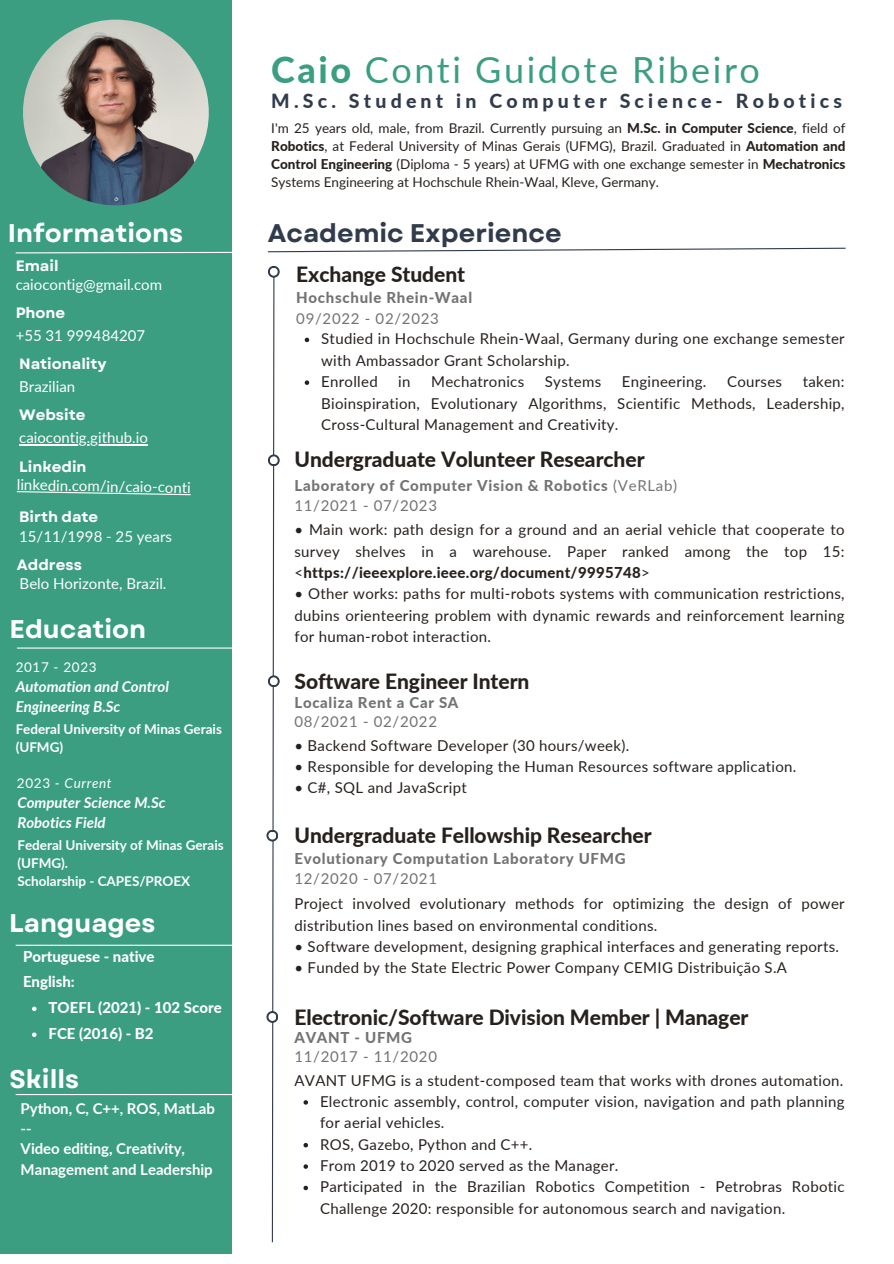
<style>
.page{position:relative;width:894px;height:1264px;background:#fff}
.page>*{position:absolute;margin:0;border:0;box-sizing:border-box;transform-origin:0 0}
.t1{font:36px "Lato";letter-spacing:.07em;color:#3b9e80}
.t2{font:700 25.5px "Garet";color:#fff}
.t3{font:700 25.5px "Garet";color:#323b4c}
.t4{font:800 21px "Lato";letter-spacing:-.005em;color:#27211e}
.t5{font:800 19.5px "Lato";letter-spacing:.215em;color:#323b4c}
.t6{font:15px/21.3px "Lato";letter-spacing:.02em;color:#27211e}
.t7{font:15px "Lato";color:#fff}
.t8{font:800 15px "Lato";letter-spacing:.045em;color:#737373}
.t9{font:15px "Lato";letter-spacing:.045em;color:#737373}
.t10{font:700 15px/20.2px "Lato";letter-spacing:-.005em;color:#fff}
.t11{font:italic 700 15px/20.2px "Lato";letter-spacing:-.005em;color:#fff}
.t12{font:800 15px/25.8px "Lato";color:#fff}
.t13{font:700 15px "Garet";color:#fff}
.t14{font:13.5px/18px "Lato";color:#27211e;text-align:justify}
.t15{font:700 13.5px/18px "Lato";letter-spacing:-.005em;color:#fff}
.t16{font:italic 13.5px "Lato";letter-spacing:.045em;color:#fff}
.t17{font:13.5px "Lato";letter-spacing:.045em;color:#fff}
.s1{font-style:normal}
.s2{font-weight:800}
.s3{font-weight:400}
</style>
<div class="page">
<div style="left:0;top:0;width:232px;height:1253px;background:#3b9e80"></div>
<hr style="left:17px;top:647px;width:255px;height:1px;background:#fff">
<svg style="left:15px;top:247px;width:831px;height:7px"></svg>
<svg style="left:271px;top:278px;width:4px;height:965px"></svg>
<svg style="left:268px;top:266px;width:11px;height:12px"></svg>
<div style="left:270px;top:268px;width:8px;height:8px;background:#fff;border-radius:50%"></div>
<svg style="left:268px;top:454px;width:11px;height:12px"></svg>
<div style="left:270px;top:456px;width:8px;height:8px;background:#fff;border-radius:50%"></div>
<img style="left:23px;top:20px;width:186px;height:185px;border-radius:50%">
<svg style="left:268px;top:675px;width:11px;height:12px"></svg>
<div style="left:270px;top:677px;width:8px;height:8px;background:#fff;border-radius:50%"></div>
<svg style="left:266px;top:829px;width:12px;height:12px"></svg>
<div style="left:268px;top:831px;width:8px;height:8px;background:#fff;border-radius:50%"></div>
<svg style="left:266px;top:1011px;width:12px;height:11px"></svg>
<div style="left:268px;top:1013px;width:8px;height:7px;background:#fff;border-radius:50%"></div>
<hr style="left:16px;top:944px;width:255px;height:1px;background:#fff">
<hr style="left:16px;top:1093px;width:255px;height:2px;background:#fff">
<svg style="left:303px;top:1100px;width:5px;height:4px"></svg>
<svg style="left:303px;top:1143px;width:5px;height:4px"></svg>
<svg style="left:303px;top:1164px;width:5px;height:4px"></svg>
<svg style="left:303px;top:1185px;width:5px;height:5px"></svg>
<svg style="left:32px;top:1006px;width:4px;height:5px"></svg>
<svg style="left:32px;top:1032px;width:4px;height:4px"></svg>
<svg style="left:304px;top:337px;width:5px;height:5px"></svg>
<svg style="left:304px;top:380px;width:5px;height:5px"></svg>
<hr style="left:19px;top:444px;width:129px;height:1px;background:#fff">
<svg style="left:17px;top:491px;width:174px;height:4px"></svg>
<h5 class="t2" style="left:8px;top:214px;width:177px">Informations</h5>
<h6 class="t13" style="left:16px;top:255px;width:44px">Email</h6>
<h5 class="t7" style="left:16px;top:275px;width:148px">caiocontig@gmail.com</h5>
<h6 class="t13" style="left:16px;top:302px;width:51px">Phone</h6>
<h5 class="t7" style="left:16px;top:326px;width:131px">+55 31 999484207</h5>
<h6 class="t13" style="left:19px;top:353px;width:89px">Nationality</h6>
<h4 class="t7" style="left:19px;top:377px;width:57px">Brazilian</h4>
<p class="t13" style="left:19px;top:404px;width:68px">Website</p>
<p class="t13" style="left:19px;top:456px;width:69px">Linkedin</p>
<p class="t7" style="left:17px;top:475px;width:175px;rotate:1deg">linkedin.com/in/caio-conti</p>
<h6 class="t7" style="left:19px;top:428px;width:130px">caiocontig.github.io</h6>
<h6 class="t13" style="left:19px;top:506px;width:81px">Birth date</h6>
<h3 class="t7" style="left:19px;top:527px;width:154px">15/11/1998 - 25 years</h3>
<p class="t13" style="left:17px;top:554px;width:67px">Address</p>
<h5 class="t7" style="left:20px;top:574px;width:148px">Belo Horizonte, Brazil.</h5>
<h6 class="t2" style="left:10px;top:611px;width:138px">Education</h6>
<h3 class="t17" style="left:16px;top:658px;width:82px">2017 - 2023</h3>
<h2 class="t11" style="left:16px;top:676px;width:155px">Automation and Control<br>Engineering B.Sc</h2>
<p class="t15" style="left:16px;top:720px;width:208px">Federal University of Minas Gerais (UFMG)</p>
<h3 class="t16" style="left:17px;top:774px;width:96px"><span class="s1">2023 -</span> Current</h3>
<h6 class="t11" style="left:17px;top:791px;width:149px">Computer Science M.Sc<br>Robotics Field</h6>
<h5 class="t15" style="left:17px;top:835px;width:208px">Federal University of Minas Gerais (UFMG).</h5>
<h6 class="t15" style="left:17px;top:871px;width:174px">Scholarship - CAPES/PROEX</h6>
<p class="t2" style="left:9px;top:905px;width:148px">Languages</p>
<h5 class="t12" style="left:23px;top:942px;width:133px">Portuguese - native<br>English:</h5>
<h6 class="t12" style="left:48px;top:994px;width:175px">TOEFL (2021) - 102 Score</h6>
<p class="t12" style="left:48px;top:1020px;width:107px">FCE (2016) - B2</p>
<h2 class="t2" style="left:10px;top:1061px;width:71px">Skills</h2>
<p class="t10" style="left:21px;top:1097px;width:196px">Python, C, C++, ROS, MatLab --<br>Video editing, Creativity,<br>Management and Leadership</p>
<h5 class="t1" style="left:271px;top:48px;width:490px"><span class="s2">Caio</span> Conti Guidote Ribeiro</h5>
<h6 class="t5" style="left:271px;top:88px;width:572px">M.Sc. Student in Computer Science- Robotics</h6>
<h5 class="t14" style="left:271px;top:119px;width:575px">I'm 25 years old, male, from Brazil. Currently pursuing an <span class="s2">M.Sc. in Computer Science</span>, field of <span class="s2">Robotics</span>, at Federal University of Minas Gerais (UFMG), Brazil. Graduated in <span class="s2">Automation and Control Engineering</span> (Diploma - 5 years) at UFMG with one exchange semester in <span class="s2">Mechatronics </span>Systems Engineering at Hochschule Rhein-Waal, Kleve, Germany.</h5>
<h5 class="t3" style="left:268px;top:214px;width:295px">Academic Experience</h5>
<h6 class="t4" style="left:296px;top:261px;width:170px">Exchange Student</h6>
<p class="t8" style="left:296px;top:288px;width:177px">Hochschule Rhein-Waal</p>
<h6 class="t9" style="left:296px;top:309px;width:144px">09/2022 - 02/2023</h6>
<h3 class="t6" style="left:321px;top:328px;width:525px">Studied in Hochschule Rhein-Waal, Germany during one exchange semester with Ambassador Grant Scholarship.</h3>
<p class="t6" style="left:321px;top:371px;width:58px">Enrolled</p>
<p class="t6" style="left:398px;top:371px;width:14px">in</p>
<p class="t6" style="left:431px;top:371px;width:95px">Mechatronics</p>
<p class="t6" style="left:544px;top:371px;width:58px">Systems</p>
<p class="t6" style="left:621px;top:371px;width:86px">Engineering.</p>
<p class="t6" style="left:726px;top:371px;width:57px">Courses</p>
<p class="t6" style="left:321px;top:371px;width:525px;text-align:justify;text-indent:481px">taken:<br>Bioinspiration, Evolutionary Algorithms, Scientific Methods, Leadership, Cross-Cultural Management and Creativity.</p>
<h2 class="t4" style="left:294px;top:446px;width:351px">Undergraduate Volunteer Researcher</h2>
<p class="t8" style="left:294px;top:476px;width:384px">Laboratory of Computer Vision &amp; Robotics <span class="s3">(VeRLab)</span></p>
<h3 class="t9" style="left:294px;top:496px;width:144px">11/2021 - 07/2023</h3>
<h5 class="t6" style="left:294px;top:519px;width:551px;text-align:justify">• Main work: path design for a ground and an aerial vehicle that cooperate to survey shelves in a warehouse. Paper ranked among the top 15: &lt;<span class="s2">https://ieeexplore.ieee.org/document/9995748</span>&gt;</h5>
<h5 class="t6" style="left:294px;top:583px;width:551px;text-align:justify">• Other works: paths for multi-robots systems with communication restrictions, dubins orienteering problem with dynamic rewards and reinforcement learning for human-robot interaction.</h5>
<h6 class="t4" style="left:294px;top:668px;width:236px">Software Engineer Intern</h6>
<h6 class="t8" style="left:294px;top:693px;width:165px">Localiza Rent a Car SA</h6>
<h3 class="t9" style="left:294px;top:712px;width:144px">08/2021 - 02/2022</h3>
<h6 class="t6" style="left:294px;top:734px;width:336px">• Backend Software Developer (30 hours/week).</h6>
<h6 class="t6" style="left:294px;top:755px;width:503px">• Responsible for developing the Human Resources software application.</h6>
<h6 class="t6" style="left:294px;top:777px;width:174px">• C#, SQL and JavaScript</h6>
<h5 class="t4" style="left:294px;top:822px;width:358px">Undergraduate Fellowship Researcher</h5>
<p class="t8" style="left:294px;top:849px;width:332px">Evolutionary Computation Laboratory UFMG</p>
<h1 class="t9" style="left:294px;top:869px;width:144px">12/2020 - 07/2021</h1>
<h5 class="t6" style="left:294px;top:892px;width:551px">Project involved evolutionary methods for optimizing the design of power distribution lines based on environmental conditions.</h5>
<h5 class="t6" style="left:294px;top:935px;width:546px">• Software development, designing graphical interfaces and generating reports.</h5>
<h5 class="t6" style="left:294px;top:956px;width:494px">• Funded by the State Electric Power Company CEMIG Distribuição S.A</h5>
<p class="t4" style="left:294px;top:1004px;width:455px">Electronic/Software Division Member | Manager</p>
<h5 class="t8" style="left:294px;top:1028px;width:119px">AVANT - UFMG</h5>
<h2 class="t9" style="left:294px;top:1046px;width:144px">11/2017 - 11/2020</h2>
<h6 class="t6" style="left:294px;top:1069px;width:550px">AVANT UFMG is a student-composed team that works with drones automation.</h6>
<h5 class="t6" style="left:320px;top:1090px;width:526px">Electronic assembly, control, computer vision, navigation and path planning for aerial vehicles.</h5>
<h6 class="t6" style="left:320px;top:1133px;width:214px">ROS, Gazebo, Python and C++.</h6>
<h2 class="t6" style="left:320px;top:1154px;width:300px">From 2019 to 2020 served as the Manager.</h2>
<p class="t6" style="left:320px;top:1175px;width:526px">Participated in the Brazilian Robotics Competition - Petrobras Robotic<br>Challenge 2020: responsible for autonomous search and navigation.</p>
</div>
